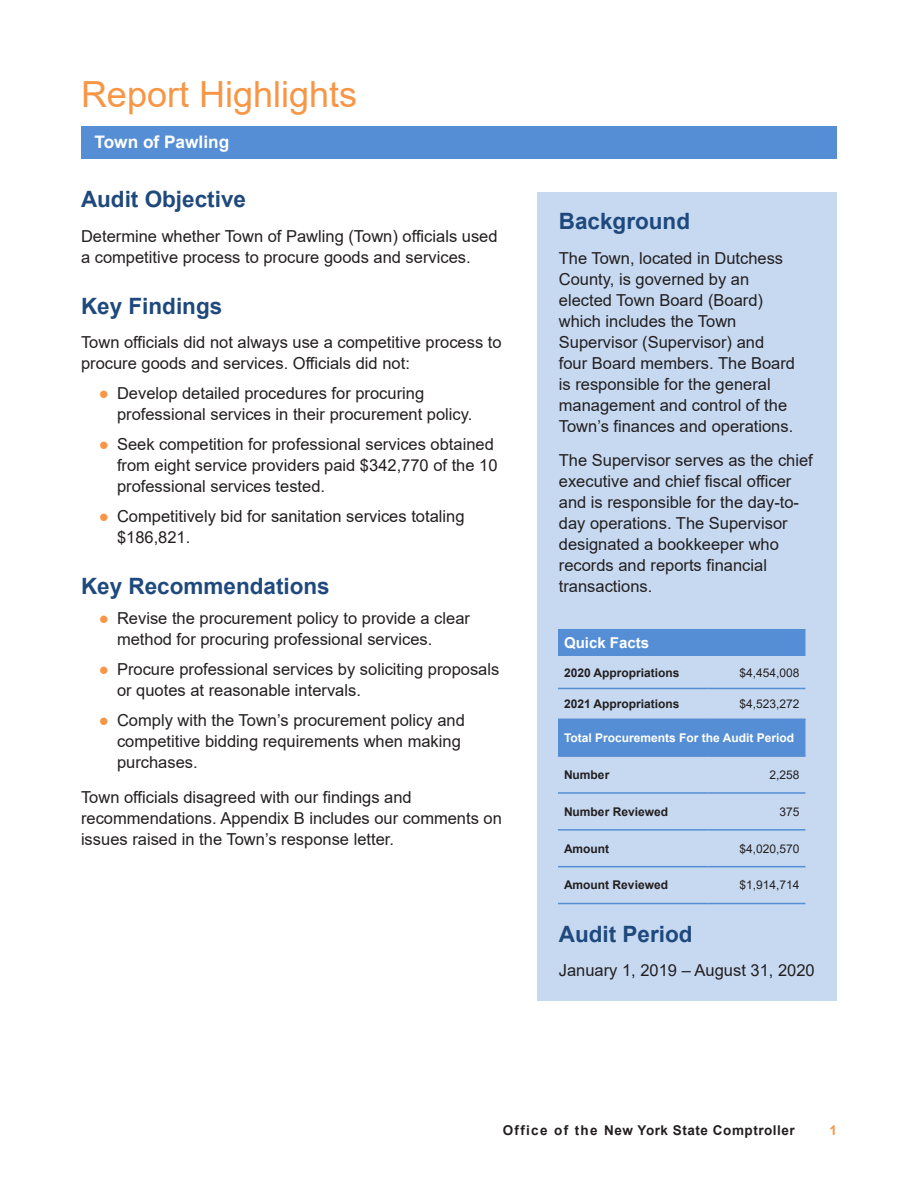
<style>
.page{position:relative;width:918px;height:1188px;background:#fff}
.page>*{position:absolute;margin:0;border:0;box-sizing:border-box;transform-origin:0 0}
.Section_Heads{font:36px "Arial";color:#f79646}
._2_Subheads{font:700 22.5px "Arial";color:#1f497d}
.t1{font:700 17.25px "Arial";color:#fff}
.Body_Text{font:16.5px/21px "Arial";color:#231f20}
.Footnotes{font:700 15px "Arial";color:#fff}
.t2{font:700 13.5px "Arial";letter-spacing:.04em;color:#231f20}
.t3{font:700 13.5px "Arial";color:#f79646}
.Footnotes-2{font:700 12px "Arial";color:#231f20}
.Footnotes-3{font:12px "Arial";color:#231f20}
.Footnotes-4{font:700 12px "Arial";color:#fff}
.s1{color:#f79646}
</style>
<div class="page">
<hr style="left:81px;top:126px;width:756px;height:3px;background:#558ed5">
<div style="left:538px;top:192px;width:299px;height:808px;background:#c6d9f1"></div>
<div style="left:81px;top:128px;width:756px;height:31px;background:#558ed5"></div>
<svg style="left:558px;top:629px;width:247px;height:126px"></svg>
<hr style="left:558px;top:688px;width:150px;height:1px;background:#558ed5">
<hr style="left:708px;top:688px;width:97px;height:1px;background:#558ed5">
<hr style="left:558px;top:719px;width:150px;height:1px;background:#558ed5">
<hr style="left:708px;top:719px;width:97px;height:1px;background:#558ed5">
<hr style="left:558px;top:755px;width:150px;height:2px;background:#558ed5">
<hr style="left:708px;top:755px;width:97px;height:2px;background:#558ed5">
<hr style="left:558px;top:792px;width:150px;height:2px;background:#558ed5">
<hr style="left:708px;top:792px;width:97px;height:2px;background:#558ed5">
<hr style="left:558px;top:829px;width:150px;height:2px;background:#558ed5">
<hr style="left:708px;top:829px;width:97px;height:2px;background:#558ed5">
<hr style="left:558px;top:866px;width:150px;height:1px;background:#558ed5">
<hr style="left:708px;top:866px;width:97px;height:1px;background:#558ed5">
<hr style="left:558px;top:903px;width:150px;height:1px;background:#558ed5">
<hr style="left:708px;top:903px;width:97px;height:1px;background:#558ed5">
<p class="Section_Heads" style="left:81px;top:70px;width:278px">Report Highlights</p>
<p class="t1" style="left:94px;top:129px;width:136px">Town of Pawling</p>
<p class="_2_Subheads" style="left:81px;top:184px;width:167px">Audit Objective</p>
<p class="Body_Text" style="left:81px;top:226px;width:418px">Determine whether Town of Pawling (Town) officials used a competitive process to procure goods and services.</p>
<p class="_2_Subheads" style="left:81px;top:290px;width:143px">Key Findings</p>
<p class="Body_Text" style="left:81px;top:332px;width:422px">Town officials did not always use a competitive process to procure goods and services. Officials did not:</p>
<p class="Body_Text" style="left:117px;top:383px;width:357px;text-indent:-18px"><span class="s1">●</span> Develop detailed procedures for procuring professional services in their procurement policy.</p>
<p class="Body_Text" style="left:117px;top:434px;width:382px;text-indent:-18px"><span class="s1">●</span> Seek competition for professional services obtained from eight service providers paid $342,770 of the 10 professional services tested.</p>
<p class="Body_Text" style="left:117px;top:506px;width:349px;text-indent:-18px"><span class="s1">●</span> Competitively bid for sanitation services totaling $186,821.</p>
<p class="_2_Subheads" style="left:81px;top:571px;width:250px">Key Recommendations</p>
<p class="Body_Text" style="left:117px;top:608px;width:355px;text-indent:-18px"><span class="s1">●</span> Revise the procurement policy to provide a clear method for procuring professional services.</p>
<p class="Body_Text" style="left:117px;top:659px;width:384px;text-indent:-18px"><span class="s1">●</span> Procure professional services by soliciting proposals or quotes at reasonable intervals.</p>
<p class="Body_Text" style="left:117px;top:710px;width:349px;text-indent:-18px"><span class="s1">●</span> Comply with the Town’s procurement policy and competitive bidding requirements when making purchases.</p>
<p class="Body_Text" style="left:81px;top:787px;width:422px">Town officials disagreed with our findings and recommendations. Appendix B includes our comments on issues raised in the Town’s response letter.</p>
<p class="_2_Subheads" style="left:559px;top:206px;width:133px">Background</p>
<p class="Body_Text" style="left:559px;top:247px;width:238px">The Town, located in Dutchess<br>County, is governed by an elected Town Board (Board) which includes the Town<br>Supervisor (Supervisor) and four Board members. The Board is responsible for the general management and control of the<br>Town’s finances and operations.</p>
<p class="Body_Text" style="left:559px;top:450px;width:256px">The Supervisor serves as the chief executive and chief fiscal officer and is responsible for the day-to&shy;day operations. The Supervisor designated a bookkeeper who records and reports financial transactions.</p>
<p class="Footnotes" style="left:564px;top:632px;width:87px">Quick Facts</p>
<p class="Footnotes-2" style="left:564px;top:664px;width:117px">2020 Appropriations</p>
<p class="Footnotes-3" style="left:739px;top:664px;width:62px">$4,454,008</p>
<p class="Footnotes-2" style="left:564px;top:696px;width:117px">2021 Appropriations</p>
<p class="Footnotes-3" style="left:739px;top:696px;width:62px">$4,523,272</p>
<p class="Footnotes-4" style="left:564px;top:729px;width:232px">Total Procurements For the Audit Period</p>
<p class="Footnotes-2" style="left:564px;top:766px;width:47px">Number</p>
<p class="Footnotes-3" style="left:769px;top:766px;width:32px">2,258</p>
<p class="Footnotes-2" style="left:564px;top:803px;width:106px">Number Reviewed</p>
<p class="Footnotes-3" style="left:779px;top:803px;width:22px">375</p>
<p class="Footnotes-2" style="left:564px;top:840px;width:47px">Amount</p>
<p class="Footnotes-3" style="left:739px;top:840px;width:62px">$4,020,570</p>
<p class="Footnotes-2" style="left:564px;top:877px;width:106px">Amount Reviewed</p>
<p class="Footnotes-3" style="left:739px;top:877px;width:62px">$1,914,714</p>
<p class="_2_Subheads" style="left:559px;top:918px;width:135px">Audit Period</p>
<p class="Body_Text" style="left:559px;top:960px;width:257px">January 1, 2019 – August 31, 2020</p>
<p class="t2" style="left:503px;top:1121px;width:294px">Office of the New York State Comptroller</p>
<p class="t3" style="left:829px;top:1121px;width:9px">1</p>
</div>
